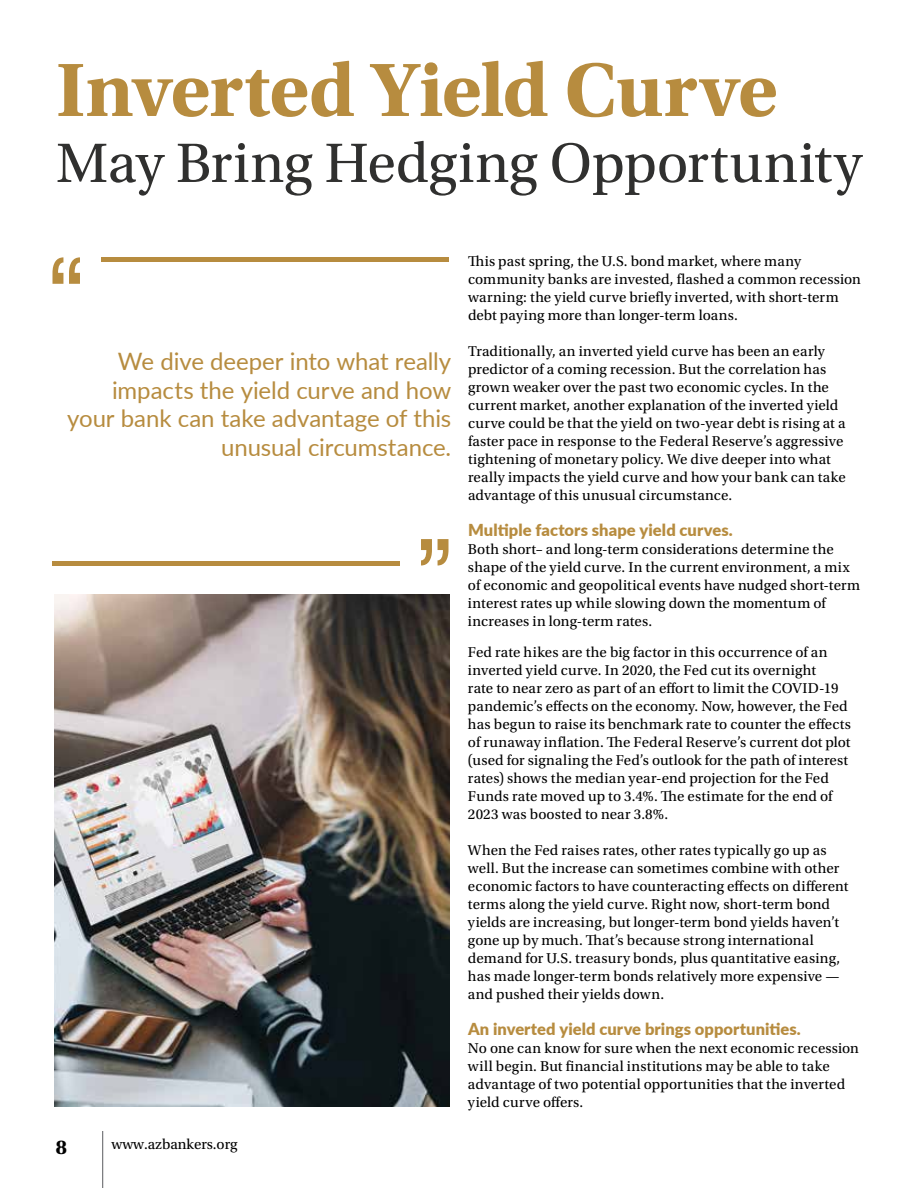
<style>
.page{position:relative;width:918px;height:1188px;background:#fff}
.page>*{position:absolute;margin:0;border:0;box-sizing:border-box;transform-origin:0 0}
.t1{font:700 79.5px "Utopia Std";letter-spacing:-.01em;color:#b78c3f}
.t2{font:58.5px "Utopia Std";letter-spacing:-.005em;color:#30302f}
.t3{font:24px/28.5px "Lato";letter-spacing:-.005em;color:#b78c3f;text-align:right}
.t4{font:700 21px "Utopia Std";color:#000}
.t5{font:900 16.5px "Lato";letter-spacing:.005em;color:#b78c3f}
.t6{font:15px/18px "Utopia Std";letter-spacing:.01em;color:#000}
</style>
<div class="page">
<hr style="left:102px;top:1131px;width:1px;height:57px;background:#6d6e71">
<div style="left:101px;top:257px;width:347px;height:5px;background:#b78c3f"></div>
<svg style="left:53px;top:257px;width:27px;height:27px"></svg>
<div style="left:52px;top:561px;width:348px;height:5px;background:#b78c3f"></div>
<svg style="left:421px;top:539px;width:27px;height:26px"></svg>
<img style="left:54px;top:594px;width:396px;height:513px">
<h1 class="t1" style="left:56px;top:44px;width:724px">Inverted Yield Curve</h1>
<h2 class="t2" style="left:56px;top:131px;width:807px">May Bring Hedging Opportunity</h2>
<h3 class="t3" style="left:67px;top:347px;width:385px">We dive deeper into what really impacts the yield curve and how your bank can take advantage of this unusual circumstance.</h3>
<h3 class="t4" style="left:56px;top:1135px;width:13px">8</h3>
<p class="t6" style="left:112px;top:1136px;width:127px">www.azbankers.org</p>
<p class="t6" style="left:468px;top:252px;width:394px">This past spring, the U.S. bond market, where many community banks are invested, flashed a common recession warning: the yield curve briefly inverted, with short-term debt paying more than longer-term loans.</p>
<p class="t6" style="left:468px;top:342px;width:379px">Traditionally, an inverted yield curve has been an early predictor of a coming recession. But the correlation has grown weaker over the past two economic cycles. In the current market, another explanation of the inverted yield curve could be that the yield on two-year debt is rising at a faster pace in response to the Federal Reserve’s aggressive tightening of monetary policy. We dive deeper into what really impacts the yield curve and how your bank can take advantage of this unusual circumstance.</p>
<p class="t5" style="left:468px;top:517px;width:266px">Multiple factors shape yield curves.</p>
<p class="t6" style="left:468px;top:540px;width:394px">Both short– and long-term considerations determine the shape of the yield curve. In the current environment, a mix of economic and geopolitical events have nudged short-term interest rates up while slowing down the momentum of increases in long-term rates.</p>
<p class="t6" style="left:468px;top:643px;width:385px">Fed rate hikes are the big factor in this occurrence of an inverted yield curve. In 2020, the Fed cut its overnight<br>rate to near zero as part of an effort to limit the COVID-19 pandemic’s effects on the economy. Now, however, the Fed has begun to raise its benchmark rate to counter the effects of runaway inflation. The Federal Reserve’s current dot plot (used for signaling the Fed’s outlook for the path of interest rates) shows the median year-end projection for the Fed Funds rate moved up to 3.4%. The estimate for the end of 2023 was boosted to near 3.8%.</p>
<p class="t6" style="left:468px;top:841px;width:382px">When the Fed raises rates, other rates typically go up as well. But the increase can sometimes combine with other economic factors to have counteracting effects on different terms along the yield curve. Right now, short-term bond yields are increasing, but longer-term bond yields haven’t gone up by much. That’s because strong international demand for U.S. treasury bonds, plus quantitative easing, has made longer-term bonds relatively more expensive — and pushed their yields down.</p>
<p class="t5" style="left:468px;top:1017px;width:334px">An inverted yield curve brings opportunities.</p>
<p class="t6" style="left:468px;top:1039px;width:393px">No one can know for sure when the next economic recession will begin. But financial institutions may be able to take advantage of two potential opportunities that the inverted yield curve offers.</p>
</div>
